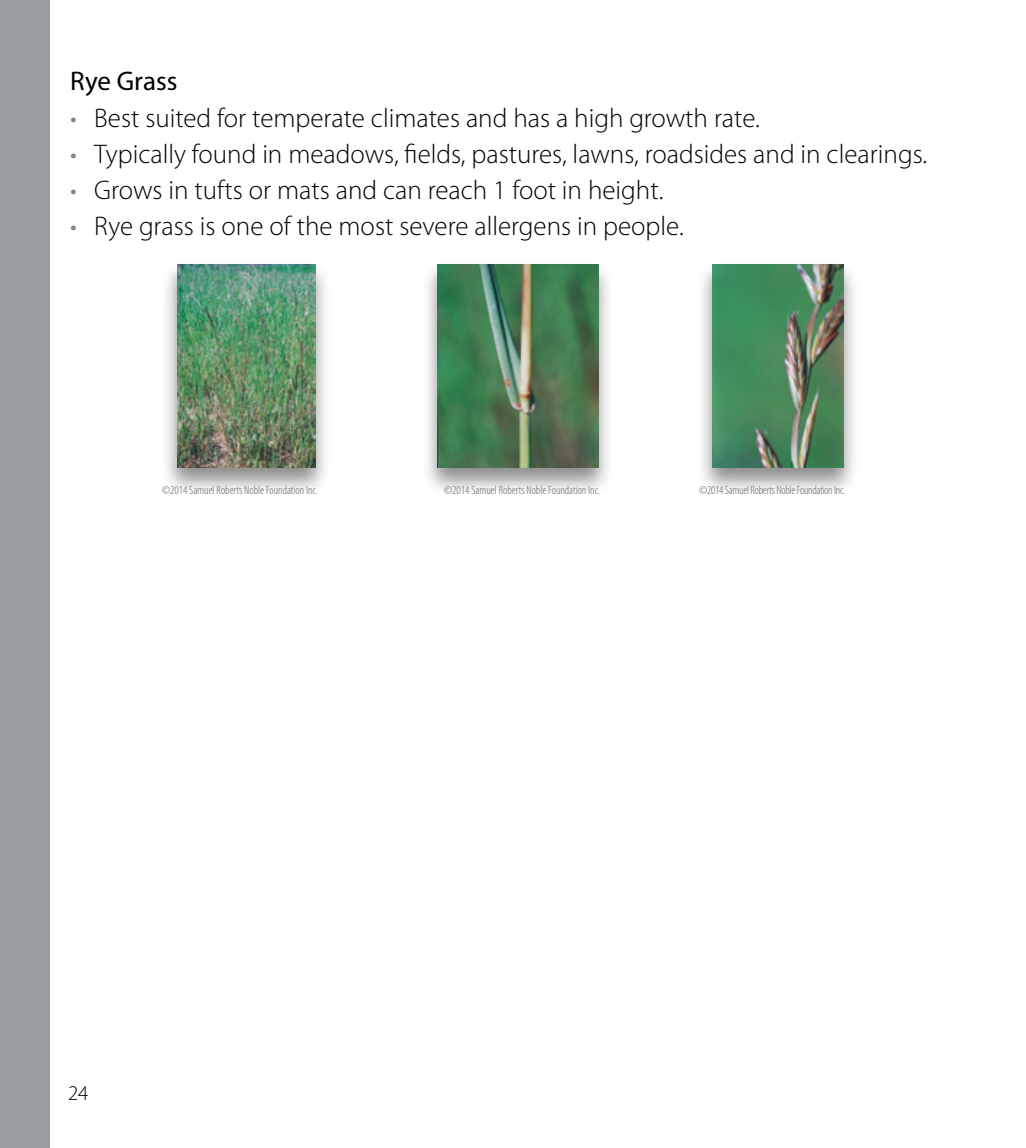
<style>
.page{position:relative;width:1026px;height:1148px;background:#fff}
.page>*{position:absolute;margin:0;border:0;box-sizing:border-box;transform-origin:0 0}
.t1{font:300 27px "Myriad Pro";color:#000}
.t2{font:27px "Myriad Pro";color:#000}
.t3{font:300 21px "Myriad Pro";color:#000}
.t4{font:300 condensed 12px "Myriad Pro";color:#636466}
.t5{font:300 condensed 12px "Myriad Pro";letter-spacing:-.02em;color:#636466}
.s1{color:#7e868c}
</style>
<div class="page">
<div style="left:420px;top:259px;width:195px;height:236px;background:#000;opacity:.45"></div>
<img style="left:438px;top:264px;width:160px;height:203px">
<div style="left:161px;top:259px;width:170px;height:236px;background:#000;opacity:.45"></div>
<img style="left:177px;top:264px;width:138px;height:203px">
<div style="left:696px;top:259px;width:164px;height:236px;background:#000;opacity:.45"></div>
<img style="left:713px;top:264px;width:131px;height:203px">
<div style="left:0;top:0;width:50px;height:1147px;background:#999da2"></div>
<p class="t2" style="left:70px;top:65px;width:109px">Rye Grass</p>
<p class="t1" style="left:70px;top:103px;width:691px"><span class="s1">•</span> Best suited for temperate climates and has a high growth rate.</p>
<p class="t1" style="left:70px;top:139px;width:858px"><span class="s1">•</span> Typically found in meadows, fields, pastures, lawns, roadsides and in clearings.</p>
<p class="t1" style="left:70px;top:175px;width:595px"><span class="s1">•</span> Grows in tufts or mats and can reach 1 foot in height.</p>
<p class="t1" style="left:70px;top:211px;width:615px"><span class="s1">•</span> Rye grass is one of the most severe allergens in people.</p>
<p class="t4" style="left:162px;top:483px;width:157px">©2014 Samuel Roberts Noble Foundation Inc.</p>
<p class="t4" style="left:444px;top:483px;width:157px">©2014 Samuel Roberts Noble Foundation Inc.</p>
<p class="t5" style="left:699px;top:483px;width:148px">©2014 Samuel Roberts Noble Foundation Inc.</p>
<p class="t3" style="left:68px;top:1080px;width:22px">24</p>
</div>
